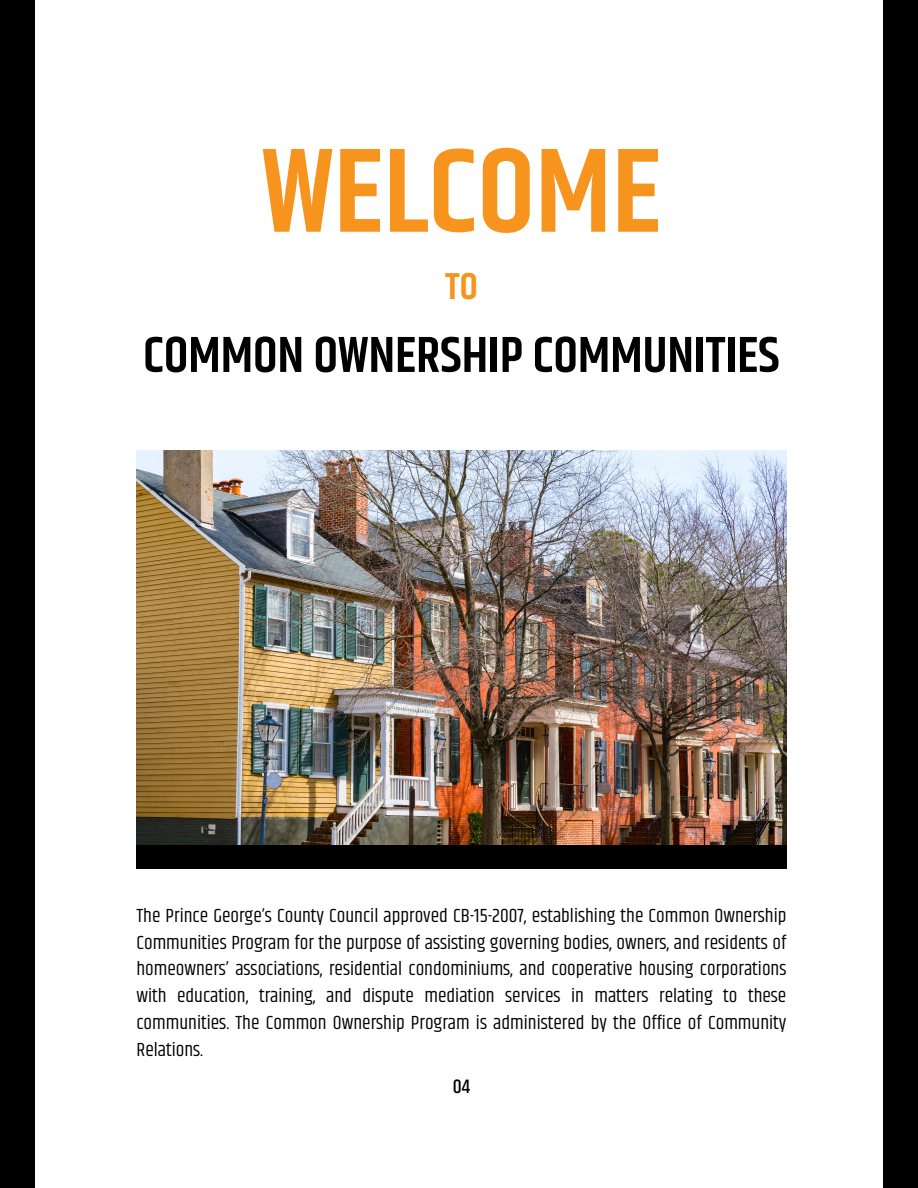
<style>
.page{position:relative;width:918px;height:1188px;background:#fff}
.page>*{position:absolute;margin:0;border:0;box-sizing:border-box;transform-origin:0 0}
.t1{font:600 120.75px "Khand";color:#f7941e}
.t2{font:600 51px "Khand";color:#000}
.t3{font:600 37.8px "Khand";color:#f7941e}
.t4{font:500 19.8px "Khand";color:#000}
.t5{font:19.5px/26.7px "Khand";color:#000;text-align:justify}
</style>
<div class="page">
<div style="left:136px;top:798px;width:650px;height:71px;background:#000"></div>
<img style="left:136px;top:450px;width:650px;height:395px">
<div style="left:0;top:0;width:35px;height:1188px;background:#000"></div>
<div style="left:883px;top:0;width:35px;height:1188px;background:#000"></div>
<h1 class="t1" style="left:261px;top:105px;width:402px">WELCOME</h1>
<p class="t3" style="left:445px;top:260px;width:34px">TO</p>
<h3 class="t2" style="left:143px;top:318px;width:638px">COMMON OWNERSHIP COMMUNITIES</h3>
<h2 class="t5" style="left:136px;top:903px;width:652px">The Prince George’s County Council approved CB-15-2007, establishing the Common Ownership Communities Program for the purpose of assisting governing bodies, owners, and residents of homeowners’ associations, residential condominiums, and cooperative housing corporations with education, training, and dispute mediation services in matters relating to these communities. The Common Ownership Program is administered by the Office of Community Relations.</h2>
<p class="t4" style="left:453px;top:1072px;width:19px">04</p>
</div>
